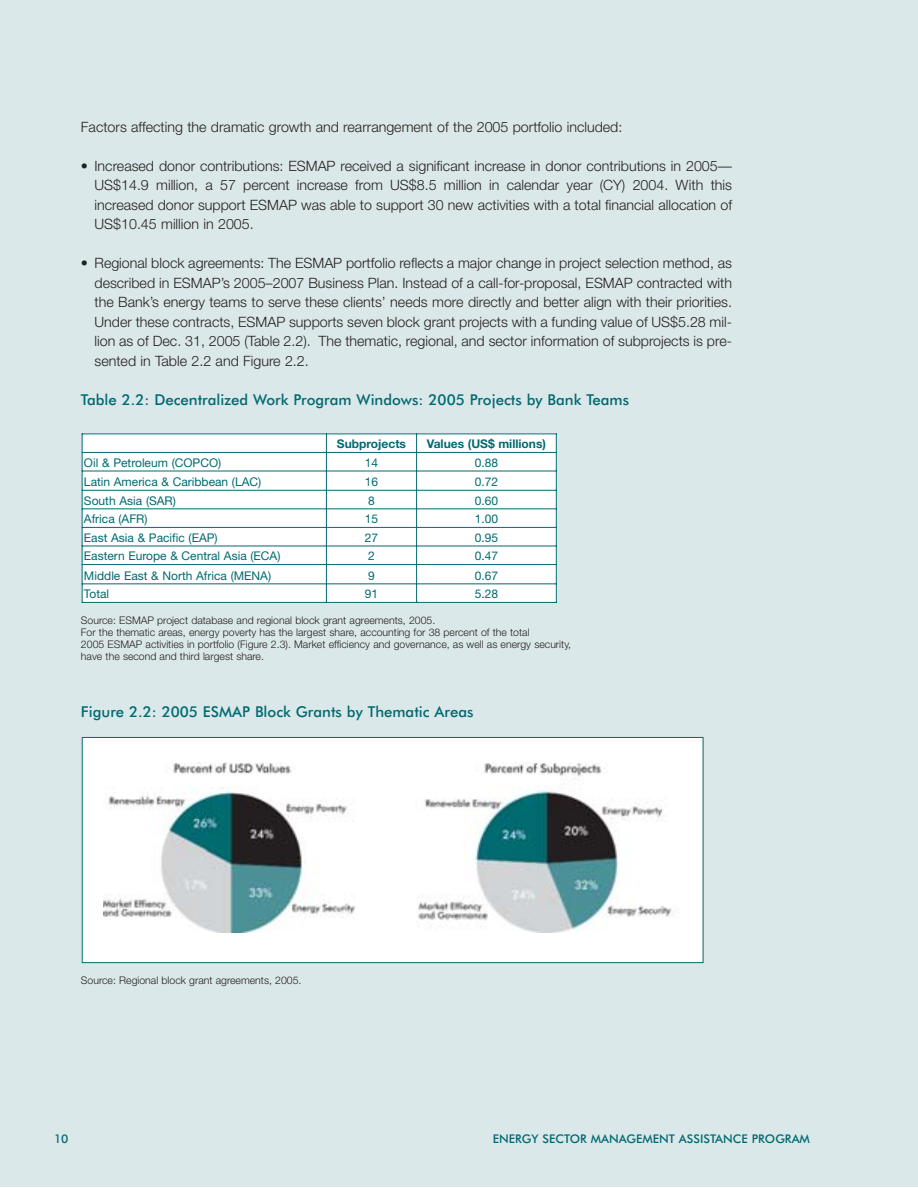
<style>
.page{position:relative;width:918px;height:1188px;background:#fff}
.page>*{position:absolute;margin:0;border:0;box-sizing:border-box;transform-origin:0 0}
.t1{font:500 15px "Futura BT";color:#006a71}
.t2{font:300 14.25px/19.5px "Helvetica Neue";color:#231f20;text-align:justify}
.t3{font:12px "Helvetica Neue";color:#006a71}
.t4{font:500 12px "Futura BT";color:#006a71}
.t5{font:700 12px "Helvetica Neue";color:#006a71}
.t6{font:300 10.5px/12px "Helvetica Neue";color:#231f20}
</style>
<div class="page">
<div style="left:0;top:0;width:918px;height:1187px;background:#dbe8e9"></div>
<div style="left:82px;top:434px;width:335px;height:18px;background:#fff"></div>
<div style="left:417px;top:434px;width:140px;height:18px;background:#fff"></div>
<div style="left:82px;top:452px;width:244px;height:19px;background:#fff"></div>
<div style="left:326px;top:452px;width:91px;height:19px;background:#fff"></div>
<div style="left:417px;top:452px;width:140px;height:19px;background:#fff"></div>
<div style="left:82px;top:471px;width:244px;height:19px;background:#fff"></div>
<div style="left:326px;top:471px;width:91px;height:19px;background:#fff"></div>
<div style="left:417px;top:471px;width:140px;height:19px;background:#fff"></div>
<div style="left:82px;top:490px;width:244px;height:19px;background:#fff"></div>
<div style="left:326px;top:490px;width:91px;height:19px;background:#fff"></div>
<div style="left:417px;top:490px;width:140px;height:19px;background:#fff"></div>
<div style="left:82px;top:509px;width:244px;height:18px;background:#fff"></div>
<div style="left:326px;top:509px;width:91px;height:18px;background:#fff"></div>
<div style="left:417px;top:509px;width:140px;height:18px;background:#fff"></div>
<div style="left:82px;top:527px;width:244px;height:19px;background:#fff"></div>
<div style="left:326px;top:527px;width:91px;height:19px;background:#fff"></div>
<div style="left:417px;top:527px;width:140px;height:19px;background:#fff"></div>
<div style="left:82px;top:546px;width:244px;height:19px;background:#fff"></div>
<div style="left:326px;top:546px;width:91px;height:19px;background:#fff"></div>
<div style="left:417px;top:546px;width:140px;height:19px;background:#fff"></div>
<div style="left:82px;top:565px;width:244px;height:19px;background:#fff"></div>
<div style="left:326px;top:565px;width:91px;height:19px;background:#fff"></div>
<div style="left:417px;top:565px;width:140px;height:19px;background:#fff"></div>
<div style="left:82px;top:584px;width:244px;height:19px;background:#fff"></div>
<div style="left:326px;top:584px;width:91px;height:19px;background:#fff"></div>
<div style="left:417px;top:584px;width:140px;height:19px;background:#fff"></div>
<hr style="left:82px;top:434px;width:1px;height:169px;background:#006a71">
<hr style="left:326px;top:434px;width:1px;height:169px;background:#006a71">
<hr style="left:416px;top:434px;width:1px;height:169px;background:#006a71">
<hr style="left:556px;top:434px;width:1px;height:169px;background:#006a71">
<hr style="left:82px;top:434px;width:475px;height:1px;background:#006a71">
<hr style="left:82px;top:452px;width:475px;height:1px;background:#006a71">
<hr style="left:82px;top:471px;width:475px;height:1px;background:#006a71">
<hr style="left:82px;top:490px;width:475px;height:1px;background:#006a71">
<hr style="left:82px;top:508px;width:475px;height:1px;background:#006a71">
<hr style="left:82px;top:527px;width:475px;height:1px;background:#006a71">
<hr style="left:82px;top:546px;width:475px;height:1px;background:#006a71">
<hr style="left:82px;top:564px;width:475px;height:1px;background:#006a71">
<hr style="left:82px;top:583px;width:475px;height:1px;background:#006a71">
<hr style="left:82px;top:602px;width:475px;height:1px;background:#006a71">
<div style="left:82px;top:737px;width:621px;height:226px;background:#fff"></div>
<img style="left:103px;top:762px;width:569px;height:170px">
<div style="left:82px;top:737px;width:621px;height:226px;border:1px solid #006a71"></div>
<p class="t2" style="left:81px;top:119px;width:543px">Factors affecting the dramatic growth and rearrangement of the 2005 portfolio included:</p>
<p class="t2" style="left:95px;top:158px;width:639px;text-indent:-14px">• Increased donor contributions: ESMAP received a significant increase in donor contributions in 2005— US$14.9 million, a 57 percent increase from US$8.5 million in calendar year (CY) 2004. With this increased donor support ESMAP was able to support 30 new activities with a total financial allocation of US$10.45 million in 2005.</p>
<p class="t2" style="left:95px;top:255px;width:639px;text-indent:-14px">• Regional block agreements: The ESMAP portfolio reflects a major change in project selection method, as described in ESMAP’s 2005–2007 Business Plan. Instead of a call-for-proposal, ESMAP contracted with the Bank’s energy teams to serve these clients’ needs more directly and better align with their priorities.<br>Under these contracts, ESMAP supports seven block grant projects with a funding value of US$5.28 mil&shy;lion as of Dec. 31, 2005 (Table 2.2). The thematic, regional, and sector information of subprojects is pre&shy;sented in Table 2.2 and Figure 2.2.</p>
<p class="t1" style="left:81px;top:394px;width:550px">Table 2.2: Decentralized Work Program Windows: 2005 Projects by Bank Teams</p>
<p class="t5" style="left:337px;top:440px;width:71px">Subprojects</p>
<p class="t5" style="left:427px;top:440px;width:121px">Values (US$ millions)</p>
<p class="t3" style="left:84px;top:458px;width:139px">Oil &amp; Petroleum (COPCO)</p>
<p class="t3" style="left:365px;top:458px;width:15px">14</p>
<p class="t3" style="left:475px;top:458px;width:25px">0.88</p>
<p class="t3" style="left:84px;top:477px;width:179px">Latin America &amp; Caribbean (LAC)</p>
<p class="t3" style="left:365px;top:477px;width:15px">16</p>
<p class="t3" style="left:475px;top:477px;width:25px">0.72</p>
<p class="t3" style="left:84px;top:496px;width:93px">South Asia (SAR)</p>
<p class="t3" style="left:368px;top:496px;width:8px">8</p>
<p class="t3" style="left:475px;top:496px;width:25px">0.60</p>
<p class="t3" style="left:84px;top:515px;width:65px">Africa (AFR)</p>
<p class="t3" style="left:365px;top:515px;width:15px">15</p>
<p class="t3" style="left:475px;top:515px;width:25px">1.00</p>
<p class="t3" style="left:84px;top:533px;width:135px">East Asia &amp; Pacific (EAP)</p>
<p class="t3" style="left:365px;top:533px;width:15px">27</p>
<p class="t3" style="left:475px;top:533px;width:25px">0.95</p>
<p class="t3" style="left:84px;top:552px;width:198px">Eastern Europe &amp; Central Asia (ECA)</p>
<p class="t3" style="left:368px;top:552px;width:8px">2</p>
<p class="t3" style="left:475px;top:552px;width:25px">0.47</p>
<p class="t3" style="left:84px;top:571px;width:189px">Middle East &amp; North Africa (MENA)</p>
<p class="t3" style="left:368px;top:571px;width:8px">9</p>
<p class="t3" style="left:475px;top:571px;width:25px">0.67</p>
<p class="t3" style="left:84px;top:590px;width:27px">Total</p>
<p class="t3" style="left:365px;top:590px;width:15px">91</p>
<p class="t3" style="left:475px;top:590px;width:25px">5.28</p>
<p class="t6" style="left:81px;top:615px;width:492px">Source: ESMAP project database and regional block grant agreements, 2005.<br>For the thematic areas, energy poverty has the largest share, accounting for 38 percent of the total<br>2005 ESMAP activities in portfolio (Figure 2.3). Market efficiency and governance, as well as energy security, have the second and third largest share.</p>
<p class="t1" style="left:81px;top:706px;width:394px">Figure 2.2: 2005 ESMAP Block Grants by Thematic Areas</p>
<p class="t6" style="left:81px;top:975px;width:222px">Source: Regional block grant agreements, 2005.</p>
<p class="t4" style="left:54px;top:1134px;width:16px">10</p>
<p class="t4" style="left:493px;top:1134px;width:319px">ENERGY SECTOR MANAGEMENT ASSISTANCE PROGRAM</p>
</div>
